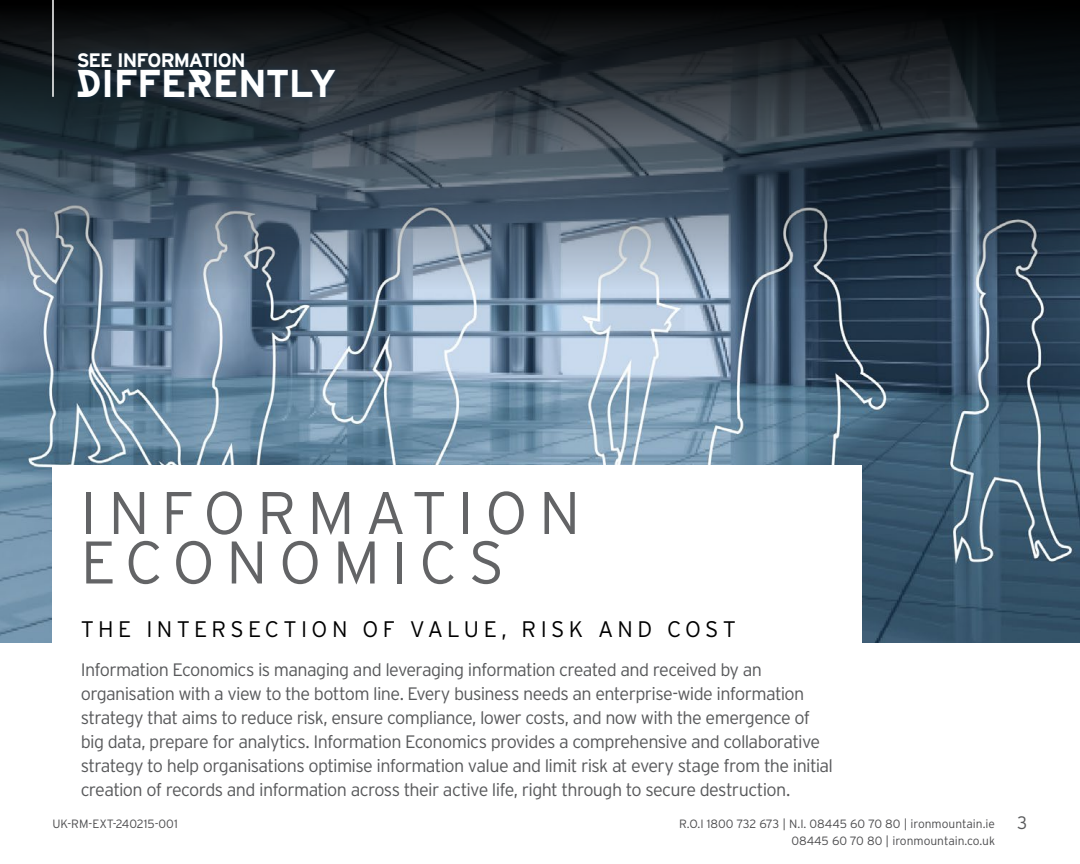
<style>
.page{position:relative;width:1080px;height:864px;background:#fff}
.page>*{position:absolute;margin:0;border:0;box-sizing:border-box;transform-origin:0 0}
.t1{font:300 60px/49.5px "Interstate";letter-spacing:.19em;color:#636466}
.t2{font:38.7px "Information Is Bold";letter-spacing:-.015em;color:#fff}
.t3{font:300 22.5px "Interstate";letter-spacing:.19em;color:#000}
.t4{font:700 19.5px "Interstate";letter-spacing:-.05em;color:#fff}
.t5{font:300 18px/24px "Interstate";letter-spacing:-.035em;color:#58595b}
.t6{font:300 12px/16.5px "Interstate";color:#4d4d4f}
.s1{font-size:18px;color:#58595b}
</style>
<div class="page">
<img style="left:0;top:289px;width:1080px;height:354px">
<svg style="left:0;top:0;width:1080px;height:289px;background:#36424d"></svg>
<div style="left:52px;top:465px;width:810px;height:336px;background:#fff"></div>
<div style="left:71px;top:46px;width:271px;height:58px;background:#00467f;opacity:.3"></div>
<hr style="left:52px;top:0;width:2px;height:97px;background:#fff">
<p class="t4" style="left:77px;top:48px;width:170px">SEE INFORMATION</p>
<h2 class="t2" style="left:74px;top:61px;width:263px">DIFFERENTLY</h2>
<h1 class="t1" style="left:81px;top:488px;width:501px">INFORMATION<br>ECONOMICS</h1>
<p class="t3" style="left:81px;top:616px;width:657px">THE INTERSECTION OF VALUE, RISK AND COST</p>
<p class="t5" style="left:81px;top:658px;width:754px">Information Economics is managing and leveraging information created and received by an organisation with a view to the bottom line. Every business needs an enterprise-wide information strategy that aims to reduce risk, ensure compliance, lower costs, and now with the emergence of big data, prepare for analytics. Information Economics provides a comprehensive and collaborative strategy to help organisations optimise information value and limit risk at every stage from the initial creation of records and information across their active life, right through to secure destruction.</p>
<p class="t6" style="left:52px;top:816px;width:127px">UK-RM-EXT-240215-001</p>
<p class="t6" style="left:791px;top:816px;width:237px;text-indent:-112px">R.O.I 1800 732 673 | N.I. 08445 60 70 80 | ironmountain.ie <span class="s1">3<br></span>08445 60 70 80 | ironmountain.co.uk</p>
</div>
